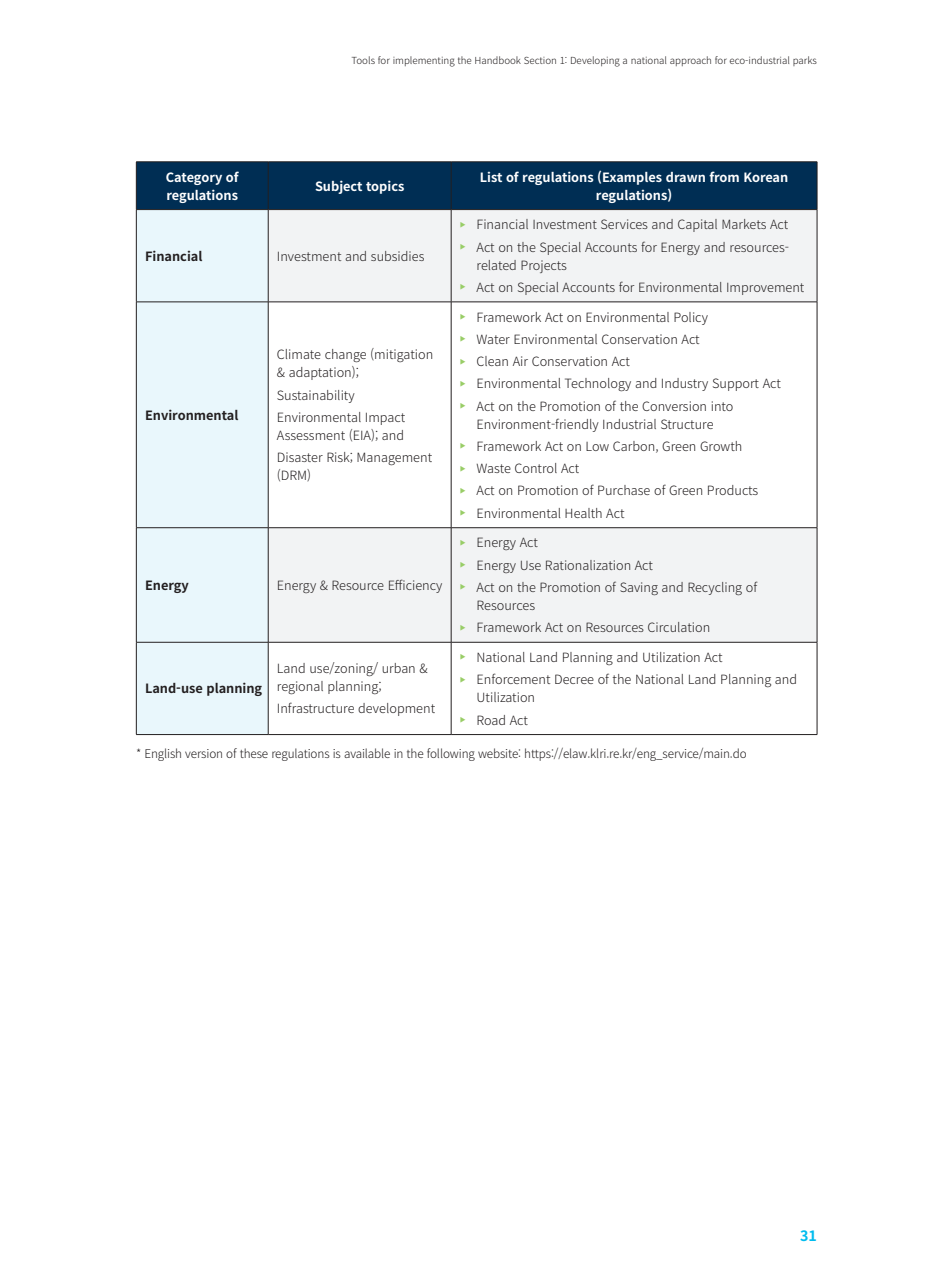
<style>
.page{position:relative;width:936px;height:1276px;background:#fff}
.page>*{position:absolute;margin:0;border:0;box-sizing:border-box;transform-origin:0 0}
.t1{font:700 14.25px "Noto Sans CJ Kkr";color:#01bcee}
.t2{font:300 12.75px/22.2px "Noto Sans CJ Kkr";color:#231f20}
.t3{font:700 12.75px/18px "Noto Sans CJ Kkr";color:#fff}
.t4{font:700 12.75px "Noto Sans CJ Kkr";color:#231f20}
.t5{font:300 12px "Noto Sans CJ Kkr";letter-spacing:-.01em;color:#231f20}
.t6{font:300 9.75px "Noto Sans CJ Kkr";color:#231f20}
</style>
<div class="page">
<div style="left:137px;top:163px;width:679px;height:46px;background:#002e54"></div>
<div style="left:137px;top:210px;width:131px;height:524px;background:#e9f7fc"></div>
<div style="left:269px;top:210px;width:547px;height:92px;background:#f2f3f4"></div>
<svg style="left:269px;top:303px;width:547px;height:431px"></svg>
<hr style="left:136px;top:162px;width:132px;height:1px;background:#231f20">
<hr style="left:136px;top:162px;width:1px;height:47px;background:#231f20">
<hr style="left:268px;top:162px;width:183px;height:1px;background:#231f20">
<hr style="left:268px;top:162px;width:1px;height:47px;background:#231f20">
<hr style="left:451px;top:162px;width:366px;height:1px;background:#231f20">
<hr style="left:451px;top:162px;width:1px;height:47px;background:#231f20">
<hr style="left:816px;top:162px;width:1px;height:47px;background:#231f20">
<hr style="left:136px;top:209px;width:132px;height:1px;background:#231f20">
<hr style="left:268px;top:209px;width:183px;height:1px;background:#231f20">
<hr style="left:451px;top:209px;width:366px;height:1px;background:#231f20">
<hr style="left:136px;top:210px;width:1px;height:92px;background:#231f20">
<hr style="left:268px;top:210px;width:1px;height:92px;background:#231f20">
<hr style="left:451px;top:210px;width:1px;height:92px;background:#231f20">
<hr style="left:816px;top:210px;width:1px;height:92px;background:#231f20">
<hr style="left:136px;top:302px;width:132px;height:1px;background:#231f20">
<hr style="left:136px;top:302px;width:1px;height:225px;background:#231f20">
<hr style="left:268px;top:302px;width:183px;height:1px;background:#231f20">
<hr style="left:268px;top:302px;width:1px;height:225px;background:#231f20">
<hr style="left:451px;top:302px;width:366px;height:1px;background:#231f20">
<hr style="left:451px;top:302px;width:1px;height:225px;background:#231f20">
<hr style="left:816px;top:302px;width:1px;height:225px;background:#231f20">
<hr style="left:136px;top:527px;width:132px;height:1px;background:#231f20">
<hr style="left:136px;top:528px;width:1px;height:114px;background:#231f20">
<hr style="left:268px;top:527px;width:183px;height:1px;background:#231f20">
<hr style="left:268px;top:528px;width:1px;height:114px;background:#231f20">
<hr style="left:451px;top:527px;width:366px;height:1px;background:#231f20">
<hr style="left:451px;top:528px;width:1px;height:114px;background:#231f20">
<hr style="left:816px;top:528px;width:1px;height:114px;background:#231f20">
<hr style="left:136px;top:642px;width:132px;height:1px;background:#231f20">
<hr style="left:136px;top:642px;width:1px;height:92px;background:#231f20">
<hr style="left:268px;top:642px;width:183px;height:1px;background:#231f20">
<hr style="left:268px;top:642px;width:1px;height:92px;background:#231f20">
<hr style="left:451px;top:642px;width:366px;height:1px;background:#231f20">
<hr style="left:451px;top:642px;width:1px;height:92px;background:#231f20">
<hr style="left:816px;top:642px;width:1px;height:92px;background:#231f20">
<hr style="left:136px;top:734px;width:132px;height:1px;background:#231f20">
<hr style="left:268px;top:734px;width:183px;height:1px;background:#231f20">
<hr style="left:451px;top:734px;width:366px;height:1px;background:#231f20">
<p class="t6" style="left:351px;top:55px;width:467px">Tools for implementing the Handbook Section 1: Developing a national approach for eco-industrial parks</p>
<p class="t3" style="left:166px;top:168px;width:74px">Category of regulations</p>
<p class="t3" style="left:315px;top:177px;width:91px">Subject topics</p>
<p class="t3" style="left:480px;top:168px;width:310px;text-align:center">List of regulations (Examples drawn from Korean regulations)</p>
<p class="t4" style="left:145px;top:249px;width:59px">Financial</p>
<p class="t2" style="left:277px;top:245px;width:149px">Investment and subsidies</p>
<p class="t4" style="left:145px;top:408px;width:95px">Environmental</p>
<p class="t2" style="left:277px;top:346px;width:158px;line-height:18px">Climate change (mitigation &amp; adaptation);</p>
<p class="t2" style="left:277px;top:384px;width:130px">Sustainability<br>Environmental Impact</p>
<p class="t2" style="left:277px;top:424px;width:157px">Assessment (EIA); and<br>Disaster Risk; Management</p>
<p class="t2" style="left:277px;top:464px;width:36px">(DRM)</p>
<p class="t4" style="left:145px;top:578px;width:45px">Energy</p>
<p class="t2" style="left:277px;top:574px;width:167px">Energy &amp; Resource Efficiency</p>
<p class="t2" style="left:460px;top:214px;width:331px"><sup>▶</sup> Financial Investment Services and Capital Markets Act <sup>▶</sup> Act on the Special Accounts for Energy and resources-</p>
<p class="t2" style="left:460px;top:254px;width:346px;text-indent:17px">related Projects<br><sup>▶</sup> Act on Special Accounts for Environmental Improvement</p>
<p class="t2" style="left:460px;top:306px;width:322px"><sup>▶</sup> Framework Act on Environmental Policy<br><sup>▶</sup> Water Environmental Conservation Act<br><sup>▶</sup> Clean Air Conservation Act<br><sup>▶</sup> Environmental Technology and Industry Support Act <sup>▶</sup> Act on the Promotion of the Conversion into</p>
<p class="t2" style="left:460px;top:413px;width:300px;text-indent:17px">Environment-friendly Industrial Structure<br><sup>▶</sup> Framework Act on Low Carbon, Green Growth<br><sup>▶</sup> Waste Control Act<br><sup>▶</sup> Act on Promotion of Purchase of Green Products <sup>▶</sup> Environmental Health Act</p>
<p class="t2" style="left:460px;top:532px;width:299px"><sup>▶</sup> Energy Act<br><sup>▶</sup> Energy Use Rationalization Act<br><sup>▶</sup> Act on the Promotion of Saving and Recycling of</p>
<p class="t2" style="left:460px;top:594px;width:252px;text-indent:17px">Resources<br><sup>▶</sup> Framework Act on Resources Circulation</p>
<p class="t2" style="left:460px;top:646px;width:339px"><sup>▶</sup> National Land Planning and Utilization Act<br><sup>▶</sup> Enforcement Decree of the National Land Planning and</p>
<p class="t2" style="left:460px;top:687px;width:77px;text-indent:17px">Utilization <sup>▶</sup> Road Act</p>
<p class="t5" style="left:136px;top:747px;width:612px">* English version of these regulations is available in the following website: https://elaw.klri.re.kr/eng_service/main.do</p>
<p class="t2" style="left:277px;top:660px;width:152px;line-height:18px">Land use/zoning/ urban &amp; regional planning;</p>
<p class="t2" style="left:277px;top:698px;width:160px">Infrastructure development</p>
<p class="t4" style="left:145px;top:681px;width:119px">Land-use planning</p>
<p class="t1" style="left:800px;top:1227px;width:18px">31</p>
</div>
